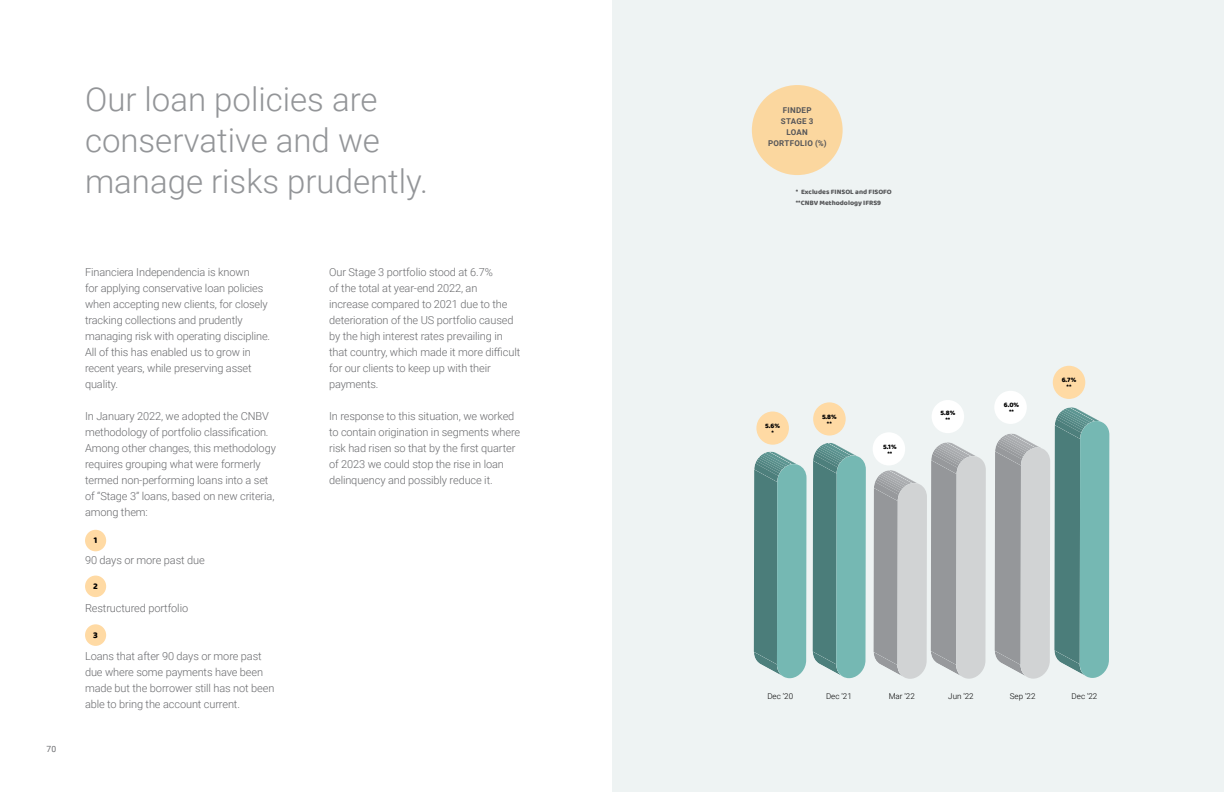
<style>
.page{position:relative;width:1224px;height:792px;background:#fff}
.page>*{position:absolute;margin:0;border:0;box-sizing:border-box;transform-origin:0 0}
.t1{font:300 33px/41px "Roboto";color:#939598}
.t2{font:300 11px/16px "Roboto";letter-spacing:-.01em;color:#696a6d}
.t3{font:9px "Baloo";color:#000}
.t4{font:8.5px "Roboto";color:#6d6e71}
.t5{font:300 8px "Roboto";color:#000}
.t6{font:700 8px/11px "Roboto";letter-spacing:.035em;color:#565659;text-align:center}
.t7{font:7px/11px "Baloo";color:#58595b}
.t8{font:7px/7px "Baloo";color:#000;text-align:center}
</style>
<div class="page">
<div style="left:612px;top:0;width:612px;height:792px;background:#eef3f3"></div>
<svg style="left:874px;top:442px;width:112px;height:237px;background:#bec0c2"></svg>
<svg style="left:813px;top:443px;width:53px;height:235px;background:#6ca4a0"></svg>
<svg style="left:754px;top:452px;width:53px;height:226px;background:#6da4a1"></svg>
<svg style="left:995px;top:407px;width:114px;height:272px;background:#97b3b2"></svg>
<div style="left:752px;top:85px;width:91px;height:90px;background:#fbd79f;border-radius:50%"></div>
<div style="left:932px;top:400px;width:32px;height:33px;background:#fff;border-radius:50%"></div>
<div style="left:813px;top:402px;width:33px;height:34px;background:#ffdaa4;border-radius:50%"></div>
<div style="left:756px;top:412px;width:33px;height:33px;background:#ffdaa4;border-radius:50%"></div>
<div style="left:1053px;top:366px;width:32px;height:33px;background:#ffdaa4;border-radius:50%"></div>
<div style="left:85px;top:530px;width:21px;height:21px;background:#ffdaa4;border-radius:50%"></div>
<div style="left:85px;top:576px;width:21px;height:21px;background:#ffdaa4;border-radius:50%"></div>
<div style="left:85px;top:624px;width:21px;height:22px;background:#ffdaa4;border-radius:50%"></div>
<div style="left:994px;top:391px;width:33px;height:33px;background:#fff;border-radius:50%"></div>
<div style="left:873px;top:432px;width:32px;height:33px;background:#fff;border-radius:50%"></div>
<p class="t4" style="left:47px;top:743px;width:11px">70</p>
<h1 class="t1" style="left:85px;top:78px;width:345px">Our loan policies are conservative and we manage risks prudently.</h1>
<p class="t2" style="left:85px;top:263px;width:187px">Financiera Independencia is known<br>for applying conservative loan policies when accepting new clients, for closely tracking collections and prudently managing risk with operating discipline.<br>All of this has enabled us to grow in recent years, while preserving asset quality.</p>
<p class="t2" style="left:85px;top:407px;width:192px">In January 2022, we adopted the CNBV methodology of portfolio classification.<br>Among other changes, this methodology requires grouping what were formerly termed non-performing loans into a set of “Stage 3” loans, based on new criteria, among them:</p>
<p class="t2" style="left:85px;top:552px;width:121px">90 days or more past due</p>
<p class="t2" style="left:85px;top:600px;width:105px">Restructured portfolio</p>
<p class="t2" style="left:85px;top:648px;width:191px">Loans that after 90 days or more past due where some payments have been made but the borrower still has not been able to bring the account current.</p>
<p class="t3" style="left:94px;top:535px;width:5px">1</p>
<p class="t3" style="left:93px;top:580px;width:6px">2</p>
<p class="t3" style="left:93px;top:629px;width:6px">3</p>
<p class="t2" style="left:329px;top:263px;width:193px">Our Stage 3 portfolio stood at 6.7%<br>of the total at year-end 2022, an<br>increase compared to 2021 due to the deterioration of the US portfolio caused by the high interest rates prevailing in that country, which made it more difficult for our clients to keep up with their payments.</p>
<p class="t2" style="left:329px;top:407px;width:193px">In response to this situation, we worked to contain origination in segments where risk had risen so that by the first quarter of 2023 we could stop the rise in loan delinquency and possibly reduce it.</p>
<p class="t6" style="left:768px;top:105px;width:60px">FINDEP<br>STAGE 3<br>LOAN<br>PORTFOLIO (%)</p>
<p class="t7" style="left:796px;top:186px;width:98px">* Excludes FINSOL and FISOFO **CNBV Methodology IFRS9</p>
<p class="t8" style="left:765px;top:422px;width:16px">5.6% *</p>
<p class="t8" style="left:822px;top:413px;width:16px">5.8% **</p>
<p class="t8" style="left:883px;top:443px;width:15px">5.1% **</p>
<p class="t8" style="left:940px;top:409px;width:16px">5.8% **</p>
<p class="t8" style="left:1004px;top:401px;width:17px">6.0% **</p>
<p class="t8" style="left:1062px;top:376px;width:16px">6.7% **</p>
<p class="t5" style="left:767px;top:691px;width:27px">Dec ‘20</p>
<p class="t5" style="left:826px;top:691px;width:27px">Dec ‘21</p>
<p class="t5" style="left:889px;top:691px;width:28px">Mar ‘22</p>
<p class="t5" style="left:948px;top:691px;width:27px">Jun ‘22</p>
<p class="t5" style="left:1010px;top:691px;width:27px">Sep ‘22</p>
<p class="t5" style="left:1072px;top:691px;width:27px">Dec ‘22</p>
</div>
